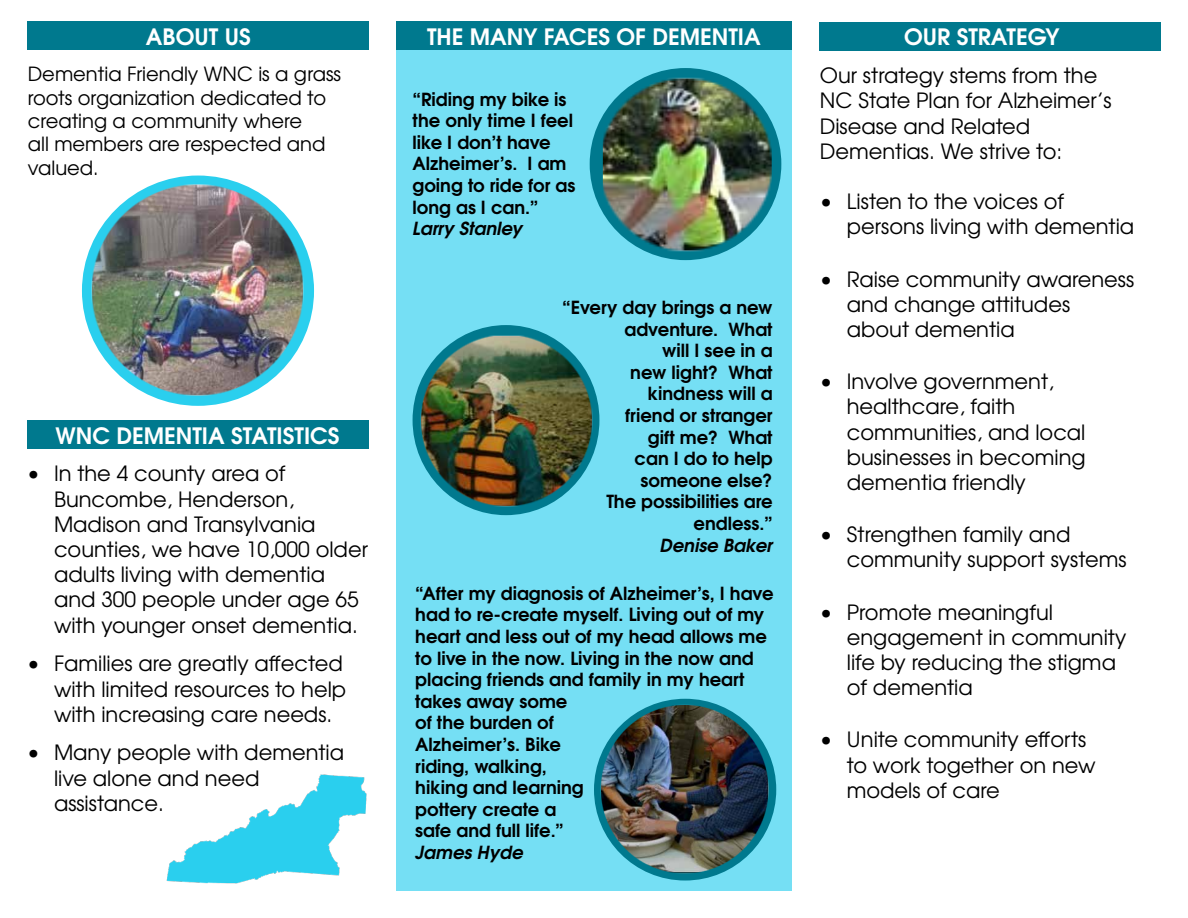
<style>
.page{position:relative;width:1188px;height:918px;background:#fff}
.page>*{position:absolute;margin:0;border:0;box-sizing:border-box;transform-origin:0 0}
.t1{font:700 22.5px "Te X Gyre Adventor";color:#fff}
.t2{font:21px/25.2px "Te X Gyre Adventor";color:#000}
.t3{font:19.5px/23.4px "Te X Gyre Adventor";color:#000}
.t4{font:700 18px/21.6px "Te X Gyre Adventor";color:#000}
.t5{font:italic 700 18px "Te X Gyre Adventor";color:#000}
</style>
<div class="page">
<div style="left:819px;top:22px;width:342px;height:28px;background:#00798e"></div>
<div style="left:396px;top:50px;width:396px;height:841px;background:#75dff4"></div>
<div style="left:590px;top:68px;width:191px;height:192px;background:#00798e;border-radius:50%"></div>
<img style="left:603px;top:68px;width:169px;height:192px">
<img style="left:597px;top:701px;width:177px;height:177px">
<img style="left:416px;top:325px;width:182px;height:190px">
<div style="left:27px;top:22px;width:342px;height:28px;background:#00798e"></div>
<div style="left:27px;top:420px;width:342px;height:29px;background:#00798e"></div>
<img style="left:166px;top:774px;width:201px;height:110px">
<div style="left:396px;top:22px;width:396px;height:28px;background:#00798e"></div>
<img style="left:88px;top:176px;width:220px;height:229px">
<p class="t1" style="left:146px;top:17px;width:106px">ABOUT US</p>
<p class="t3" style="left:28px;top:61px;width:315px">Dementia Friendly WNC is a grass roots organization dedicated to creating a community where<br>all members are respected and valued.</p>
<p class="t1" style="left:56px;top:416px;width:285px">WNC DEMENTIA STATISTICS</p>
<p class="t2" style="left:54px;top:460px;width:316px;text-indent:-27px">• In the 4 county area of<br>Buncombe, Henderson,<br>Madison and Transylvania counties, we have 10,000 older adults living with dementia and 300 people under age 65 with younger onset dementia.</p>
<p class="t2" style="left:54px;top:650px;width:294px;text-indent:-27px">• Families are greatly affected with limited resources to help with increasing care needs.</p>
<p class="t2" style="left:54px;top:739px;width:292px;text-indent:-27px">• Many people with dementia live alone and need assistance.</p>
<p class="t1" style="left:427px;top:17px;width:335px">THE MANY FACES OF DEMENTIA</p>
<p class="t4" style="left:413px;top:86px;width:164px">“Riding my bike is the only time I feel like I don’t have<br>Alzheimer’s. I am going to ride for as long as I can.”</p>
<p class="t5" style="left:413px;top:213px;width:111px">Larry Stanley</p>
<p class="t4" style="left:562px;top:295px;width:212px;text-align:right">“Every day brings a new adventure. What<br>will I see in a<br>new light? What kindness will a<br>friend or stranger<br>gift me? What<br>can I do to help someone else?<br>The possibilities are endless.”</p>
<p class="t5" style="left:660px;top:529px;width:114px">Denise Baker</p>
<p class="t4" style="left:415px;top:581px;width:360px">“After my diagnosis of Alzheimer’s, I have had to re-create myself. Living out of my heart and less out of my head allows me to live in the now. Living in the now and placing friends and family in my heart takes away some<br>of the burden of<br>Alzheimer’s. Bike<br>riding, walking,<br>hiking and learning<br>pottery create a<br>safe and full life.”</p>
<p class="t5" style="left:415px;top:837px;width:109px">James Hyde</p>
<p class="t1" style="left:904px;top:18px;width:157px">OUR STRATEGY</p>
<p class="t2" style="left:820px;top:61px;width:293px">Our strategy stems from the<br>NC State Plan for Alzheimer’s<br>Disease and Related<br>Dementias. We strive to:</p>
<p class="t2" style="left:847px;top:187px;width:289px;text-indent:-27px">• Listen to the voices of persons living with dementia</p>
<p class="t2" style="left:847px;top:265px;width:289px;text-indent:-27px">• Raise community awareness and change attitudes about dementia</p>
<p class="t2" style="left:847px;top:368px;width:240px;text-indent:-27px">• Involve government, healthcare, faith communities, and local businesses in becoming dementia friendly</p>
<p class="t2" style="left:847px;top:521px;width:281px;text-indent:-27px">• Strengthen family and community support systems</p>
<p class="t2" style="left:847px;top:598px;width:281px;text-indent:-27px">• Promote meaningful engagement in community life by reducing the stigma of dementia</p>
<p class="t2" style="left:847px;top:726px;width:250px;text-indent:-27px">• Unite community efforts to work together on new models of care</p>
</div>
